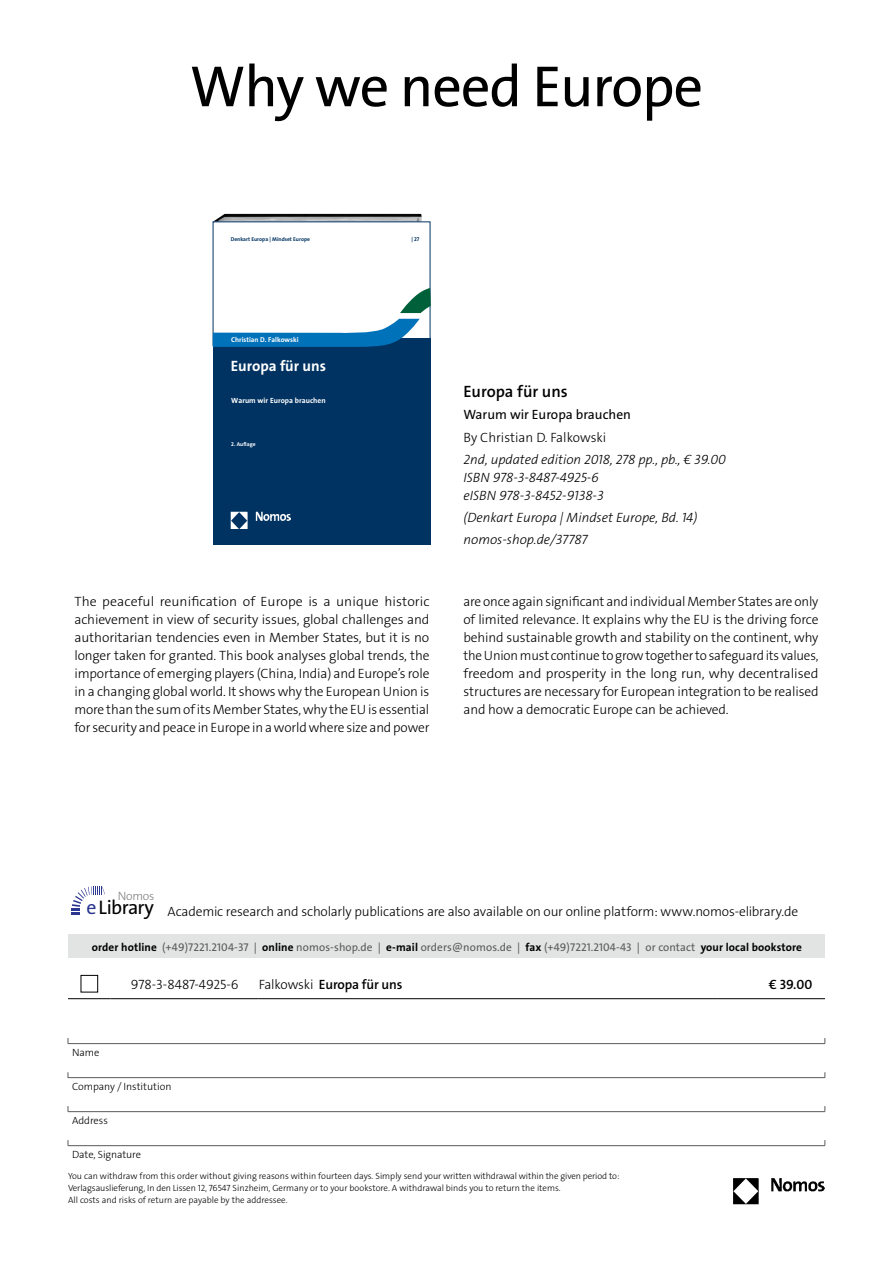
<style>
.page{position:relative;width:893px;height:1263px;background:#fff}
.page>*{position:absolute;margin:0;border:0;box-sizing:border-box;transform-origin:0 0}
.t1{font:58.5px "The Sans Os F";letter-spacing:-.02em;color:#000}
.t2{font:19.8px "The Sans Os F";letter-spacing:-.03em;color:#000}
.t3{font:600 16.5px "The Sans Os F";color:#000}
.t4{font:700 15px "The Sans Os F";color:#fff}
.t5{font:300 13.5px/18px "The Sans Os F";letter-spacing:-.01em;color:#000;text-align:justify}
.t6{font:italic 300 13.5px/18px "The Sans Os F";color:#000}
.t7{font:600 13.5px "The Sans Os F";letter-spacing:-.01em;color:#000}
.t8{font:13.5px "The Sans Os F";color:#000}
.t9{font:300 12.15px "The Sans Os F";letter-spacing:-.02em;color:#818181}
.t10{font:11.25px "The Sans Os F";letter-spacing:.01em;color:#5a5a59}
.t11{font:300 10.5px "The Sans Os F";letter-spacing:-.01em;color:#000}
.t12{font:300 9px/12px "The Sans Os F";color:#000}
.t13{font:700 7.5px "The Sans Os F";color:#fff}
.t14{font:700 7.05px "The Sans Os F";color:#fff}
.t15{font:700 5.55px "The Sans Os F";color:#003362}
.t16{font:700 5.55px "The Sans Os F";color:#fff}
.s1{color:#2c3791}
.s2{font-weight:700;color:#000}
.s3{font-weight:300}
</style>
<div class="page">
<hr style="left:68px;top:1043px;width:757px;height:1px;background:#5a5a59">
<hr style="left:68px;top:1077px;width:757px;height:1px;background:#5a5a59">
<hr style="left:68px;top:1111px;width:757px;height:1px;background:#5a5a59">
<hr style="left:68px;top:1145px;width:757px;height:1px;background:#5a5a59">
<img style="left:733px;top:1178px;width:92px;height:26px">
<img style="left:213px;top:214px;width:209px;height:8px">
<div style="left:213px;top:338px;width:217px;height:206px;background:#003362"></div>
<img style="left:230px;top:511px;width:61px;height:18px">
<svg style="left:213px;top:319px;width:207px;height:28px"></svg>
<svg style="left:400px;top:288px;width:30px;height:25px"></svg>
<hr style="left:68px;top:998px;width:43px;height:1px;background:#000">
<hr style="left:111px;top:998px;width:148px;height:1px;background:#000">
<hr style="left:259px;top:998px;width:459px;height:1px;background:#000">
<hr style="left:718px;top:998px;width:107px;height:1px;background:#000">
<div style="left:81px;top:975px;width:17px;height:17px;border:1px solid #000"></div>
<div style="left:68px;top:934px;width:757px;height:24px;background:#e2e3e3"></div>
<svg style="left:72px;top:886px;width:33px;height:28px"></svg>
<h1 class="t1" style="left:190px;top:49px;width:515px">Why we need Europe</h1>
<p class="t15" style="left:231px;top:236px;width:81px">Denkart Europa | Mindset Europe</p>
<p class="t15" style="left:411px;top:236px;width:10px">|27</p>
<p class="t14" style="left:231px;top:335px;width:69px">Christian D. Falkowski</p>
<p class="t4" style="left:231px;top:356px;width:97px">Europa für uns</p>
<p class="t13" style="left:231px;top:396px;width:96px">Warum wir Europa brauchen</p>
<p class="t16" style="left:231px;top:440px;width:26px">2. Auflage</p>
<p class="t3" style="left:463px;top:381px;width:106px">Europa für uns</p>
<p class="t8" style="left:463px;top:406px;width:169px">Warum wir Europa brauchen</p>
<p class="t5" style="left:463px;top:428px;width:144px">By Christian D. Falkowski</p>
<p class="t6" style="left:463px;top:451px;width:264px">2nd, updated edition 2018, 278 pp., pb., € 39.00<br>ISBN 978-3-8487-4925-6<br>eISBN 978-3-8452-9138-3</p>
<p class="t6" style="left:463px;top:507px;width:235px;line-height:22.2px">(Denkart Europa | Mindset Europe, Bd. 14) nomos-shop.de/37787</p>
<p class="t5" style="left:74px;top:593px;width:357px">The peaceful reunification of Europe is a unique historic achievement in view of security issues, global challenges and authoritarian tendencies even in Member States, but it is no longer taken for granted. This book analyses global trends, the importance of emerging players (China, India) and Europe’s role in a changing global world. It shows why the European Union is more than the sum of its Member States, why the EU is essential for security and peace in Europe in a world where size and power</p>
<p class="t5" style="left:463px;top:593px;width:357px">are once again significant and individual Member States are only of limited relevance. It explains why the EU is the driving force behind sustainable growth and stability on the continent, why the Union must continue to grow together to safeguard its values, freedom and prosperity in the long run, why decentralised structures are necessary for European integration to be realised and how a democratic Europe can be achieved.</p>
<p class="t9" style="left:118px;top:888px;width:38px">Nomos</p>
<h2 class="t2" style="left:87px;top:895px;width:69px"><span class="s1">e</span>Library</h2>
<p class="t5" style="left:168px;top:903px;width:632px">Academic research and scholarly publications are also available on our online platform: www.nomos-elibrary.de</p>
<p class="t10" style="left:92px;top:940px;width:712px"><span class="s2">order hotline</span> (+49)7221.2104-37 | <span class="s2">online</span> nomos-shop.de | <span class="s2">e-mail</span> orders@nomos.de | <span class="s2">fax</span> (+49)7221.2104-43 | or contact <span class="s2">your local bookstore</span></p>
<p class="t5" style="left:131px;top:975px;width:109px">978-3-8487-4925-6</p>
<p class="t7" style="left:259px;top:975px;width:145px"><span class="s3">Falkowski</span> Europa für uns</p>
<p class="t7" style="left:769px;top:975px;width:45px">€ 39.00</p>
<p class="t11" style="left:72px;top:1045px;width:29px">Name</p>
<p class="t11" style="left:72px;top:1079px;width:101px">Company / Institution</p>
<p class="t11" style="left:72px;top:1113px;width:37px">Address</p>
<p class="t11" style="left:72px;top:1147px;width:71px">Date, Signature</p>
<p class="t12" style="left:68px;top:1170px;width:553px">You can withdraw from this order without giving reasons within fourteen days. Simply send your written withdrawal within the given period to:<br>Verlagsauslieferung, In den Lissen 12, 76547 Sinzheim, Germany or to your bookstore. A withdrawal binds you to return the items.<br>All costs and risks of return are payable by the addressee.</p>
</div>
